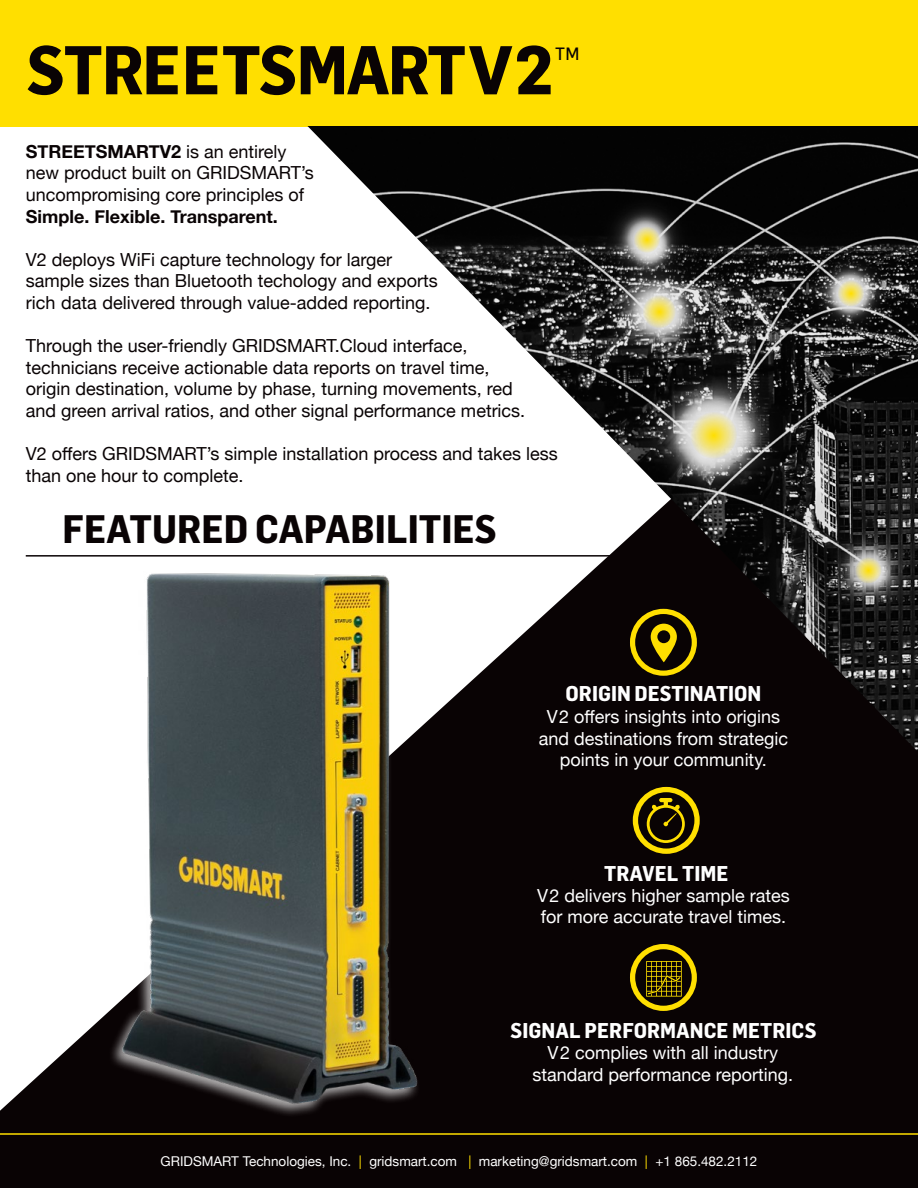
<style>
.page{position:relative;width:918px;height:1188px;background:#fff}
.page>*{position:absolute;margin:0;border:0;box-sizing:border-box;transform-origin:0 0}
.t1{font:700 67.5px "Flama Semicondensed";letter-spacing:-.03em;color:#090304}
.t2{font:700 39px "Flama Semicondensed";color:#090304}
.t3{font:700 21px "Flama Semicondensed";color:#fff}
.t4{font:18px/21.6px "Helvetica Neue";color:#090304}
.t5{font:18px/21.6px "Helvetica Neue";color:#fff;text-align:center}
.t6{font:700 18px "Helvetica Neue";color:#090304}
.t7{font:17.55px "Flama";color:#090304}
.t8{font:13.5px "Helvetica Neue";color:#fff}
.s1{font-family:"Flama"}
.s2{font-weight:700}
.s3{color:#ffde00}
</style>
<div class="page">
<div style="left:0;top:1143px;width:918px;height:45px;background:#090304"></div>
<svg style="left:0;top:555px;width:918px;height:588px;fill:#090304"></svg>
<img style="left:298px;top:126px;width:620px;height:626px">
<div style="left:0;top:0;width:918px;height:126px;background:#ffdf00"></div>
<hr style="left:26px;top:555px;width:598px;height:2px;background:#090304">
<img style="left:108px;top:560px;width:326px;height:554px">
<div style="left:630px;top:609px;width:67px;height:67px;border:5px solid #ffdf00;border-radius:50%"></div>
<svg style="left:651px;top:624px;width:26px;height:38px"></svg>
<div style="left:633px;top:787px;width:67px;height:67px;border:5px solid #ffdf00;border-radius:50%"></div>
<svg style="left:647px;top:798px;width:38px;height:45px;background:#483b02"></svg>
<div style="left:630px;top:944px;width:67px;height:67px;border:5px solid #ffdf00;border-radius:50%"></div>
<svg style="left:646px;top:961px;width:36px;height:36px"></svg>
<svg style="left:690px;top:411px;width:47px;height:48px;background:#ece296"></svg>
<svg style="left:642px;top:294px;width:34px;height:34px"></svg>
<svg style="left:633px;top:226px;width:27px;height:27px"></svg>
<svg style="left:837px;top:279px;width:27px;height:27px"></svg>
<svg style="left:855px;top:557px;width:27px;height:27px"></svg>
<hr style="left:0;top:1133px;width:918px;height:2px;background:#ffdf00">
<h1 class="t1" style="left:26px;top:26px;width:530px">STREETSMART<span class="s1">V2</span></h1>
<p class="t7" style="left:555px;top:43px;width:26px">TM</p>
<p class="t4" style="left:26px;top:142px;width:290px"><span class="s2">STREETSMARTV2</span> is an entirely new product built on GRIDSMART’s uncompromising core principles of</p>
<p class="t6" style="left:26px;top:202px;width:253px">Simple. Flexible. Transparent.</p>
<p class="t4" style="left:26px;top:250px;width:414px">V2 deploys WiFi capture technology for larger sample sizes than Bluetooth techology and exports rich data delivered through value-added reporting.</p>
<p class="t4" style="left:26px;top:336px;width:501px">Through the user-friendly GRIDSMART.Cloud interface, technicians receive actionable data reports on travel time, origin destination, volume by phase, turning movements, red and green arrival ratios, and other signal performance metrics.</p>
<p class="t4" style="left:26px;top:444px;width:533px">V2 offers GRIDSMART’s simple installation process and takes less than one hour to complete.</p>
<h2 class="t2" style="left:62px;top:503px;width:436px">FEATURED CAPABILITIES</h2>
<p class="t3" style="left:565px;top:680px;width:197px">ORIGIN DESTINATION</p>
<p class="t5" style="left:539px;top:707px;width:251px">V2 offers insights into origins and destinations from strategic points in your community.</p>
<p class="t3" style="left:604px;top:859px;width:126px">TRAVEL TIME</p>
<p class="t5" style="left:537px;top:885px;width:254px;text-align:left">V2 delivers higher sample rates for more accurate travel times.</p>
<p class="t3" style="left:510px;top:1017px;width:308px">SIGNAL PERFORMANCE METRICS</p>
<p class="t5" style="left:532px;top:1043px;width:262px">V2 complies with all industry standard performance reporting.</p>
<p class="t8" style="left:161px;top:1151px;width:598px">GRIDSMART Technologies, Inc. <span class="s3">|</span> gridsmart.com <span class="s3">|</span> marketing@gridsmart.com <span class="s3">|</span> +1 865.482.2112</p>
</div>
